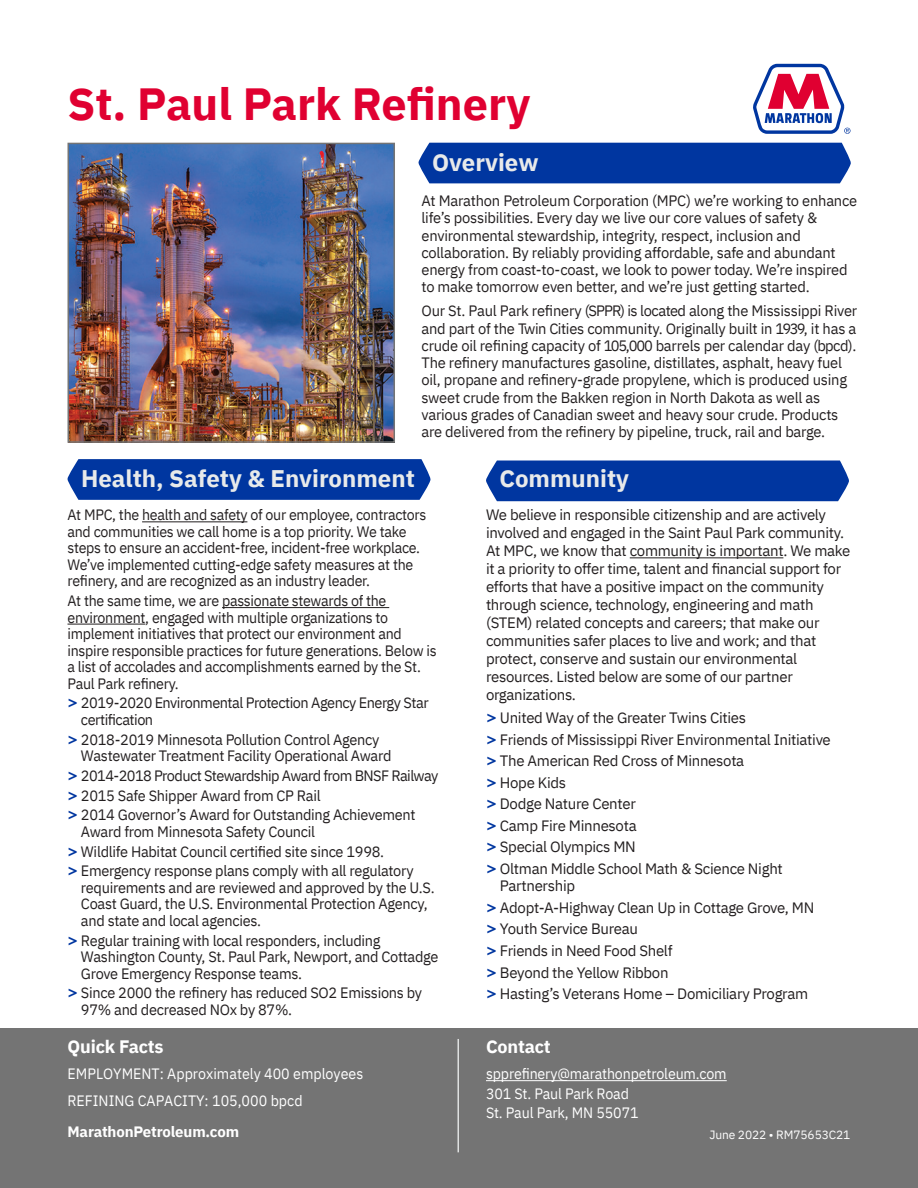
<style>
.page{position:relative;width:918px;height:1188px;background:#fff}
.page>*{position:absolute;margin:0;border:0;box-sizing:border-box;transform-origin:0 0}
.t1{font:700 45px "IBM Plex Sans";color:#e00031}
.t2{font:700 24px "IBM Plex Sans";color:#e8eaea}
.Bullet{font:700 18px "IBM Plex Sans";letter-spacing:-.01em;color:#fff}
.Bullet-2{font:15px/18px "IBM Plex Sans";letter-spacing:-.02em;color:#231f20}
.Body_N{font:15px/17.2px "IBM Plex Sans";letter-spacing:-.015em;color:#231f20}
.Bullet-3{font:15px/16.5px "IBM Plex Sans";letter-spacing:-.02em;color:#231f20;scale:.95 1}
.Body_N-2{font:15px "IBM Plex Sans";letter-spacing:-.01em;color:#fff;scale:.95 1}
.Bullet-4{font:15px "IBM Plex Sans";color:#fff;scale:.95 1}
.Bullet-5{font:15px "IBM Plex Sans";letter-spacing:-.04em;color:#231f20}
.Bullet-6{font:700 15px "IBM Plex Sans";letter-spacing:-.01em;color:#fff}
.Bullet-7{font:12px "IBM Plex Sans";letter-spacing:-.01em;color:#fff}
.s1{font-family:"Avenir LT Std";font-weight:800;font-size:16.5px;color:#0036a0}
</style>
<div class="page">
<svg style="left:68px;top:459px;width:363px;height:41px;background:#083ca3"></svg>
<div style="left:486px;top:461px;width:363px;height:40px;background:#0036a0"></div>
<div style="left:419px;top:143px;width:432px;height:40px;background:#0036a0"></div>
<svg style="left:753px;top:63px;width:97px;height:71px"></svg>
<img style="left:71px;top:146px;width:321px;height:294px">
<div style="left:68px;top:143px;width:327px;height:300px;border:2px solid #747474"></div>
<div style="left:0;top:1028px;width:918px;height:160px;background:#747474"></div>
<hr style="left:458px;top:1039px;width:1px;height:113px;background:#dee0e0">
<hr style="left:486px;top:1080px;width:241px;height:1px;background:#fff">
<hr style="left:630px;top:557px;width:153px;height:1px;background:#231f20">
<hr style="left:142px;top:521px;width:105px;height:1px;background:#231f20">
<hr style="left:222px;top:607px;width:167px;height:1px;background:#231f20">
<hr style="left:68px;top:624px;width:77px;height:1px;background:#231f20">
<p class="t1" style="left:68px;top:68px;width:465px">St. Paul Park Refinery</p>
<p class="t2" style="left:432px;top:144px;width:108px">Overview</p>
<p class="Body_N" style="left:422px;top:191px;width:437px">At Marathon Petroleum Corporation (MPC) we’re working to enhance life’s possibilities. Every day we live our core values of safety &amp; environmental stewardship, integrity, respect, inclusion and collaboration. By reliably providing affordable, safe and abundant energy from coast-to-coast, we look to power today. We’re inspired to make tomorrow even better, and we’re just getting started.</p>
<p class="Body_N" style="left:422px;top:301px;width:437px">Our St. Paul Park refinery (SPPR) is located along the Mississippi River and part of the Twin Cities community. Originally built in 1939, it has a crude oil refining capacity of 105,000 barrels per calendar day (bpcd).<br>The refinery manufactures gasoline, distillates, asphalt, heavy fuel oil, propane and refinery-grade propylene, which is produced using sweet crude from the Bakken region in North Dakota as well as various grades of Canadian sweet and heavy sour crude. Products are delivered from the refinery by pipeline, truck, rail and barge.</p>
<p class="t2" style="left:81px;top:459px;width:335px">Health, Safety &amp; Environment</p>
<p class="t2" style="left:500px;top:459px;width:131px">Community</p>
<p class="Bullet-3" style="left:68px;top:506px;width:379px">At MPC, the health and safety of our employee, contractors and communities we call home is a top priority. We take steps to ensure an accident-free, incident-free workplace.<br>We’ve implemented cutting-edge safety measures at the refinery, and are recognized as an industry leader.</p>
<p class="Bullet-3" style="left:68px;top:591px;width:390px">At the same time, we are passionate stewards of the environment, engaged with multiple organizations to implement initiatives that protect our environment and inspire responsible practices for future generations. Below is a list of accolades and accomplishments earned by the St.<br>Paul Park refinery.</p>
<p class="Bullet-2" style="left:81px;top:694px;width:349px;line-height:16.5px;text-indent:-13px"><span class="s1">&gt;</span> 2019-2020 Environmental Protection Agency Energy Star certification</p>
<p class="Bullet-2" style="left:81px;top:730px;width:312px;line-height:16.5px;text-indent:-13px"><span class="s1">&gt;</span> 2018-2019 Minnesota Pollution Control Agency<br>Wastewater Treatment Facility Operational Award</p>
<p class="Bullet-5" style="left:68px;top:764px;width:372px"><span class="s1">&gt;</span> 2014-2018 Product Stewardship Award from BNSF Railway</p>
<p class="Bullet-2" style="left:68px;top:785px;width:255px"><span class="s1">&gt;</span> 2015 Safe Shipper Award from CP Rail</p>
<p class="Bullet-2" style="left:81px;top:806px;width:336px;line-height:16.5px;text-indent:-13px"><span class="s1">&gt;</span> 2014 Governor’s Award for Outstanding Achievement<br>Award from Minnesota Safety Council</p>
<p class="Bullet-2" style="left:68px;top:841px;width:318px"><span class="s1">&gt;</span> Wildlife Habitat Council certified site since 1998.</p>
<p class="Bullet-2" style="left:81px;top:862px;width:355px;line-height:16.5px;text-indent:-13px"><span class="s1">&gt;</span> Emergency response plans comply with all regulatory requirements and are reviewed and approved by the U.S.<br>Coast Guard, the U.S. Environmental Protection Agency, and state and local agencies.</p>
<p class="Bullet-2" style="left:81px;top:931px;width:359px;line-height:16.5px;text-indent:-13px"><span class="s1">&gt;</span> Regular training with local responders, including<br>Washington County, St. Paul Park, Newport, and Cottadge<br>Grove Emergency Response teams.</p>
<p class="Bullet-2" style="left:81px;top:984px;width:343px;line-height:16.5px;text-indent:-13px"><span class="s1">&gt;</span> Since 2000 the refinery has reduced SO2 Emissions by<br>97% and decreased NOx by 87%.</p>
<p class="Bullet" style="left:68px;top:1032px;width:98px">Quick Facts</p>
<p class="Bullet-4" style="left:68px;top:1062px;width:313px">EMPLOYMENT: Approximately 400 employees</p>
<p class="Bullet-4" style="left:68px;top:1089px;width:249px">REFINING CAPACITY: 105,000 bpcd</p>
<p class="Bullet-6" style="left:68px;top:1120px;width:173px">MarathonPetroleum.com</p>
<p class="Bullet-2" style="left:486px;top:505px;width:366px">We believe in responsible citizenship and are actively involved and engaged in the Saint Paul Park community.<br>At MPC, we know that community is important. We make it a priority to offer time, talent and financial support for efforts that have a positive impact on the community through science, technology, engineering and math (STEM) related concepts and careers; that make our communities safer places to live and work; and that protect, conserve and sustain our environmental resources. Listed below are some of our partner organizations.</p>
<p class="Bullet-2" style="left:486px;top:708px;width:262px"><span class="s1">&gt;</span> United Way of the Greater Twins Cities</p>
<p class="Bullet-2" style="left:486px;top:729px;width:346px"><span class="s1">&gt;</span> Friends of Mississippi River Environmental Initiative</p>
<p class="Bullet-2" style="left:486px;top:751px;width:260px"><span class="s1">&gt;</span> The American Red Cross of Minnesota</p>
<p class="Bullet-2" style="left:486px;top:772px;width:82px"><span class="s1">&gt;</span> Hope Kids</p>
<p class="Bullet-2" style="left:486px;top:794px;width:151px"><span class="s1">&gt;</span> Dodge Nature Center</p>
<p class="Bullet-2" style="left:486px;top:815px;width:152px"><span class="s1">&gt;</span> Camp Fire Minnesota</p>
<p class="Bullet-2" style="left:486px;top:837px;width:151px"><span class="s1">&gt;</span> Special Olympics MN</p>
<p class="Bullet-2" style="left:500px;top:859px;width:284px;line-height:17.2px;text-indent:-14px"><span class="s1">&gt;</span> Oltman Middle School Math &amp; Science Night<br>Partnership</p>
<p class="Bullet-2" style="left:486px;top:897px;width:330px"><span class="s1">&gt;</span> Adopt-A-Highway Clean Up in Cottage Grove, MN</p>
<p class="Bullet-2" style="left:486px;top:919px;width:154px"><span class="s1">&gt;</span> Youth Service Bureau</p>
<p class="Bullet-2" style="left:486px;top:940px;width:188px"><span class="s1">&gt;</span> Friends in Need Food Shelf</p>
<p class="Bullet-2" style="left:486px;top:962px;width:184px"><span class="s1">&gt;</span> Beyond the Yellow Ribbon</p>
<p class="Bullet-2" style="left:486px;top:984px;width:324px"><span class="s1">&gt;</span> Hasting’s Veterans Home – Domiciliary Program</p>
<p class="Bullet" style="left:486px;top:1032px;width:66px">Contact</p>
<p class="Body_N-2" style="left:486px;top:1062px;width:255px">spprefinery@marathonpetroleum.com</p>
<p class="Body_N-2" style="left:486px;top:1082px;width:152px">301 St. Paul Park Road</p>
<p class="Body_N-2" style="left:486px;top:1101px;width:162px">St. Paul Park, MN 55071</p>
<p class="Bullet-7" style="left:709px;top:1126px;width:143px">June 2022 • RM75653C21</p>
</div>
